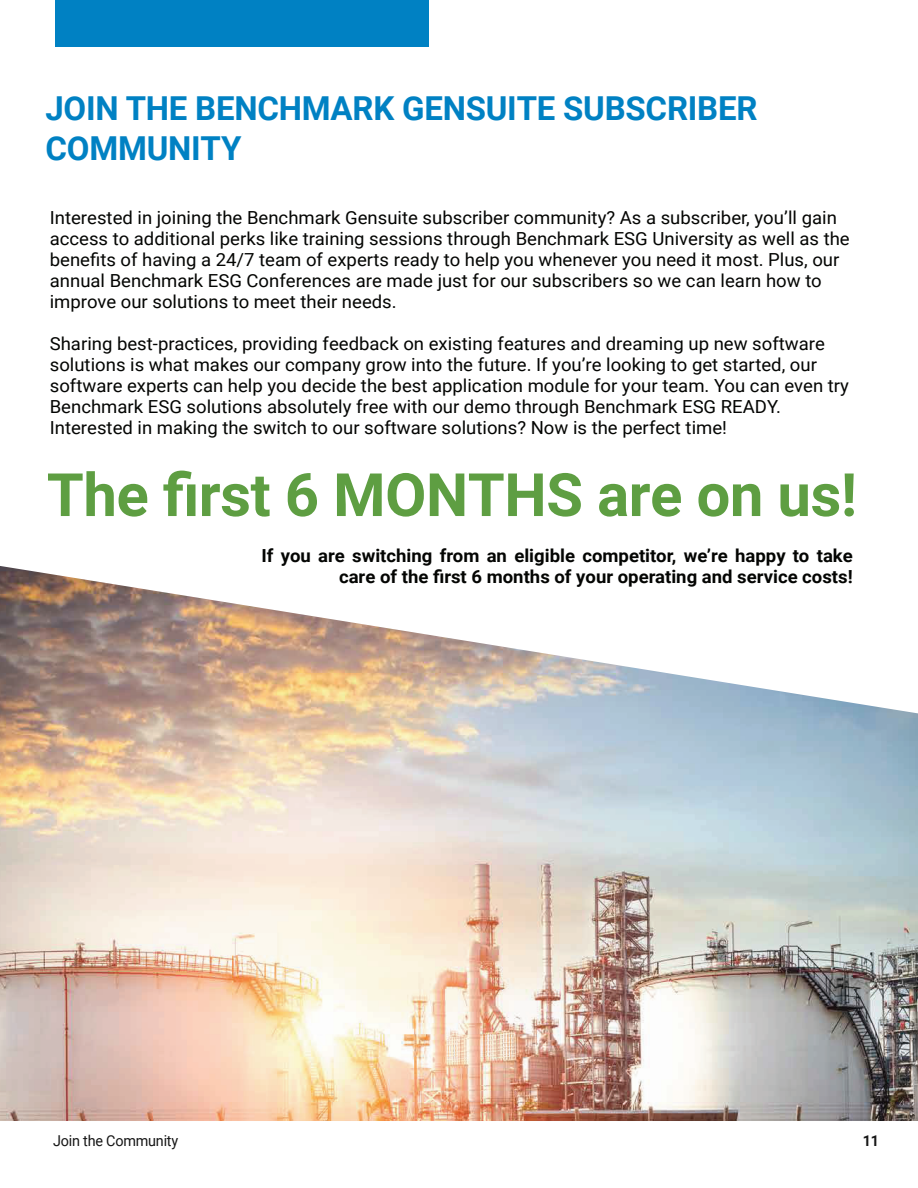
<style>
.page{position:relative;width:918px;height:1188px;background:#fff}
.page>*{position:absolute;margin:0;border:0;box-sizing:border-box;transform-origin:0 0}
.t1{font:700 59.85px "Roboto";letter-spacing:-.005em;color:#5e9e42}
.t2{font:700 33px/39.6px "Roboto";letter-spacing:-.005em;color:#0081c3}
.t3{font:18px/21px "Roboto";color:#040503}
.t4{font:700 18px/21px "Roboto";color:#040503;text-align:right}
.t5{font:15px "Roboto";letter-spacing:-.015em;color:#161616;scale:.96 1}
.t6{font:700 15px "Roboto";color:#161616;scale:.96 1}
</style>
<div class="page">
<div style="left:55px;top:0;width:374px;height:47px;background:#0081c3"></div>
<img style="left:0;top:566px;width:918px;height:555px">
<h2 class="t2" style="left:45px;top:87px;width:713px">JOIN THE BENCHMARK GENSUITE SUBSCRIBER<br>COMMUNITY</h2>
<p class="t3" style="left:50px;top:206px;width:802px">Interested in joining the Benchmark Gensuite subscriber community? As a subscriber, you’ll gain access to additional perks like training sessions through Benchmark ESG University as well as the benefits of having a 24/7 team of experts ready to help you whenever you need it most. Plus, our annual Benchmark ESG Conferences are made just for our subscribers so we can learn how to improve our solutions to meet their needs.</p>
<p class="t3" style="left:50px;top:332px;width:801px">Sharing best-practices, providing feedback on existing features and dreaming up new software solutions is what makes our company grow into the future. If you’re looking to get started, our software experts can help you decide the best application module for your team. You can even try Benchmark ESG solutions absolutely free with our demo through Benchmark ESG READY.<br>Interested in making the switch to our software solutions? Now is the perfect time!</p>
<h1 class="t1" style="left:47px;top:453px;width:812px">The first 6 MONTHS are on us!</h1>
<p class="t4" style="left:261px;top:544px;width:593px">If you are switching from an eligible competitor, we’re happy to take care of the first 6 months of your operating and service costs!</p>
<p class="t5" style="left:53px;top:1130px;width:132px">Join the Community</p>
<p class="t6" style="left:863px;top:1130px;width:18px">11</p>
</div>
